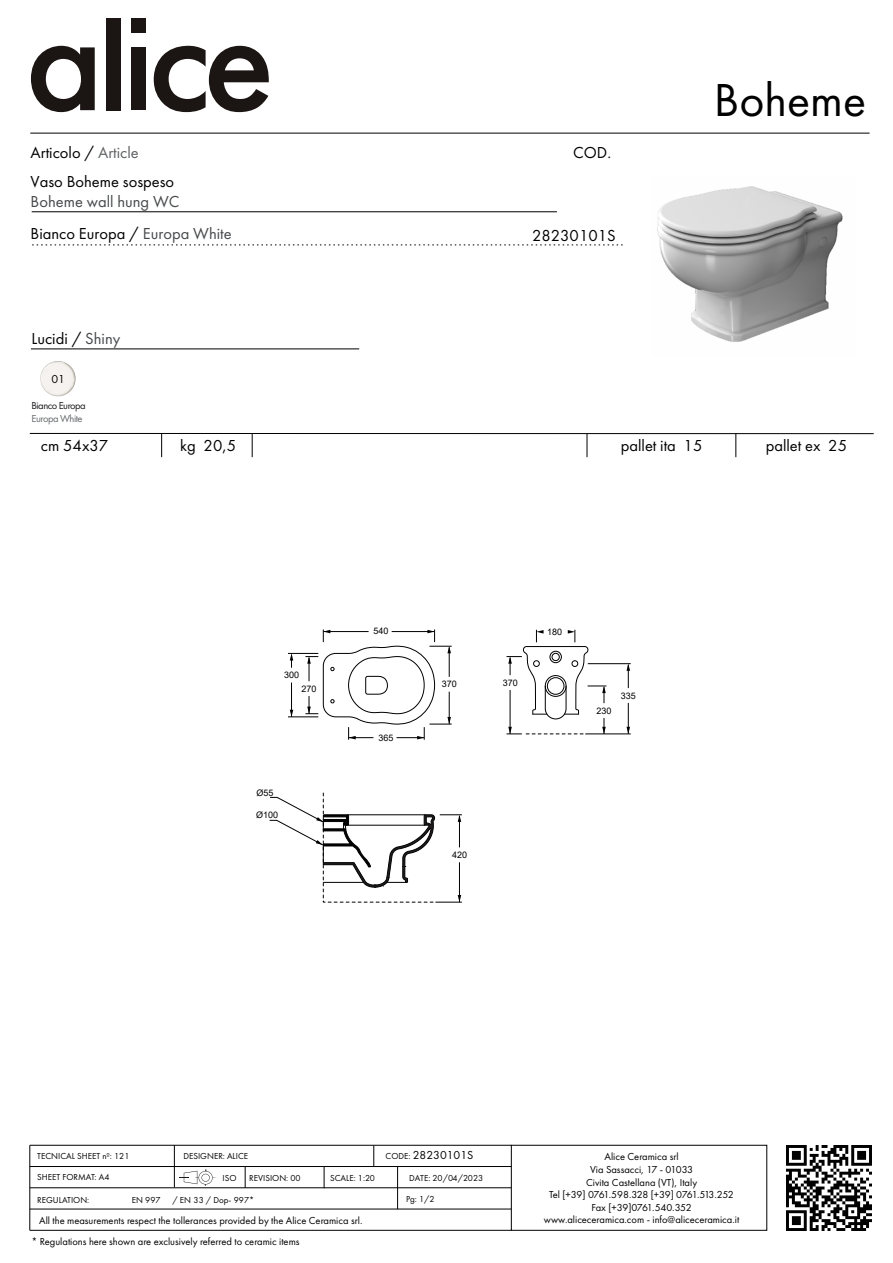
<style>
.page{position:relative;width:893px;height:1263px;background:#fff}
.page>*{position:absolute;margin:0;border:0;box-sizing:border-box;transform-origin:0 0}
.t1{font:48px "Futura PT";color:#010101}
.t2{font:16.5px "Futura PT";color:#000}
.t3{font:16.5px/32px "Futura PT";color:#46484a}
.t4{font:12px "Futura PT";color:#000}
.t5{font:10.5px/12.6px "Futura PT";color:#000;text-align:center}
.t6{font:10.5px "Futura PT";letter-spacing:-.05em;color:#19181c}
.t7{font:10.5px "Futura PT";letter-spacing:-.05em;color:#65696a}
.t8{font:9px "Futura PT";color:#000}
.t9{font:9px "Arial";color:#000}
.s1{color:#5e6163}
.s2{color:#000}
.s3{color:#46484a}
.s4{font-size:9px}
</style>
<div class="page">
<img style="left:31px;top:349px;width:66px;height:48px">
<img style="left:786px;top:1145px;width:85px;height:85px">
<svg style="left:31px;top:46px;width:64px;height:66px"></svg>
<div style="left:106px;top:18px;width:14px;height:92px;background:#1b1513"></div>
<div style="left:131px;top:47px;width:15px;height:63px;background:#1b1513"></div>
<svg style="left:154px;top:46px;width:115px;height:66px"></svg>
<div style="left:131px;top:18px;width:15px;height:15px;background:#1b1513"></div>
<div style="left:511px;top:1145px;width:256px;height:86px;border:1px solid #000"></div>
<svg style="left:32px;top:245px;width:591px;height:1px"></svg>
<hr style="left:30px;top:133px;width:840px;height:1px;background:#000">
<hr style="left:32px;top:211px;width:525px;height:1px;background:#000">
<svg style="left:373px;top:1146px;width:1px;height:20px"></svg>
<svg style="left:324px;top:1167px;width:1px;height:20px"></svg>
<svg style="left:245px;top:1167px;width:1px;height:20px"></svg>
<svg style="left:174px;top:1146px;width:43px;height:41px"></svg>
<hr style="left:397px;top:1166px;width:1px;height:43px;background:#000">
<hr style="left:30px;top:1209px;width:481px;height:1px;background:#000">
<hr style="left:30px;top:1166px;width:481px;height:1px;background:#000">
<hr style="left:30px;top:1187px;width:481px;height:1px;background:#000">
<hr style="left:29px;top:1145px;width:1px;height:85px;background:#000">
<hr style="left:30px;top:1145px;width:481px;height:1px;background:#000">
<hr style="left:30px;top:1230px;width:481px;height:1px;background:#000">
<hr style="left:30px;top:433px;width:844px;height:1px;background:#000">
<svg style="left:735px;top:434px;width:1px;height:23px"></svg>
<svg style="left:587px;top:434px;width:1px;height:23px"></svg>
<svg style="left:252px;top:434px;width:1px;height:23px"></svg>
<svg style="left:161px;top:434px;width:1px;height:23px"></svg>
<hr style="left:31px;top:348px;width:328px;height:1px;background:#000">
<img style="left:657px;top:186px;width:186px;height:156px">
<svg style="left:290px;top:710px;width:3px;height:7px"></svg>
<hr style="left:288px;top:653px;width:30px;height:1px;background:#000">
<hr style="left:288px;top:717px;width:30px;height:1px;background:#000">
<hr style="left:291px;top:682px;width:1px;height:35px;background:#000">
<svg style="left:290px;top:653px;width:3px;height:15px"></svg>
<svg style="left:626px;top:727px;width:4px;height:7px"></svg>
<hr style="left:588px;top:663px;width:43px;height:1px;background:#000">
<hr style="left:585px;top:734px;width:46px;height:1px;background:#000">
<hr style="left:628px;top:703px;width:1px;height:31px;background:#000">
<svg style="left:626px;top:664px;width:4px;height:24px"></svg>
<svg style="left:506px;top:630px;width:100px;height:105px"></svg>
<svg style="left:305px;top:629px;width:147px;height:111px"></svg>
<svg style="left:269px;top:793px;width:193px;height:110px"></svg>
<h2 class="t2" style="left:31px;top:142px;width:110px">Articolo / <span class="s1">Article</span></h2>
<h2 class="t2" style="left:573px;top:142px;width:39px">COD.</h2>
<h2 class="t2" style="left:31px;top:172px;width:145px">Vaso Boheme sospeso</h2>
<h2 class="t3" style="left:31px;top:185px;width:203px">Boheme wall hung WC<br><span class="s2">Bianco Europa /</span> Europa White</h2>
<h2 class="t2" style="left:532px;top:226px;width:85px">28230101S</h2>
<h2 class="t2" style="left:31px;top:328px;width:90px">Lucidi / <span class="s3">Shiny</span></h2>
<p class="t4" style="left:51px;top:372px;width:15px">01</p>
<p class="t6" style="left:32px;top:399px;width:56px">Bianco Europa</p>
<p class="t7" style="left:32px;top:412px;width:52px">Europa White</p>
<h1 class="t1" style="left:714px;top:72px;width:154px">Boheme</h1>
<h2 class="t2" style="left:41px;top:435px;width:69px">cm 54x37</h2>
<h2 class="t2" style="left:180px;top:435px;width:57px">kg 20,5</h2>
<h2 class="t2" style="left:621px;top:436px;width:83px">pallet ita 15</h2>
<h2 class="t2" style="left:766px;top:436px;width:83px">pallet ex 25</h2>
<p class="t9" style="left:284px;top:669px;width:17px">300</p>
<p class="t9" style="left:302px;top:682px;width:17px">270</p>
<p class="t9" style="left:256px;top:786px;width:19px">Ø55</p>
<p class="t9" style="left:256px;top:809px;width:24px">Ø100</p>
<p class="t9" style="left:373px;top:625px;width:17px">540</p>
<p class="t9" style="left:378px;top:731px;width:17px">365</p>
<p class="t9" style="left:442px;top:678px;width:17px">370</p>
<p class="t9" style="left:503px;top:676px;width:17px">370</p>
<p class="t9" style="left:547px;top:625px;width:17px">180</p>
<p class="t9" style="left:597px;top:704px;width:17px">230</p>
<p class="t9" style="left:621px;top:689px;width:17px">335</p>
<p class="t9" style="left:452px;top:849px;width:17px">420</p>
<p class="t8" style="left:183px;top:1151px;width:66px">DESIGNER: ALICE</p>
<p class="t4" style="left:386px;top:1148px;width:89px"><span class="s4">CODE:</span> 28230101S</p>
<p class="t8" style="left:409px;top:1173px;width:76px">DATE: 20/04/2023</p>
<p class="t8" style="left:37px;top:1151px;width:94px">TECNICAL SHEET nº: 121</p>
<p class="t8" style="left:37px;top:1194px;width:54px">REGULATION:</p>
<p class="t8" style="left:132px;top:1194px;width:30px">EN 997</p>
<p class="t8" style="left:172px;top:1194px;width:83px">/ EN 33 / Dop- 997*</p>
<p class="t5" style="left:31px;top:1211px;width:333px;line-height:20.1px;text-align:left;text-indent:8px">All the measurements respect the tollerances provided by the Alice Ceramica srl. * Regulations here shown are exclusively referred to ceramic items</p>
<p class="t8" style="left:37px;top:1172px;width:74px">SHEET FORMAT: A4</p>
<p class="t8" style="left:222px;top:1172px;width:16px">ISO</p>
<p class="t8" style="left:330px;top:1173px;width:46px">SCALE: 1:20</p>
<p class="t8" style="left:249px;top:1173px;width:53px">REVISION: 00</p>
<p class="t8" style="left:406px;top:1194px;width:30px">Pg: 1/2</p>
<p class="t5" style="left:544px;top:1150px;width:197px">Alice Ceramica srl<br>Via Sassacci, 17 - 01033<br>Civita Castellana (VT), Italy<br>Tel [+39] 0761.598.328 [+39] 0761.513.252<br>Fax [+39]0761.540.352 www.aliceceramica.com - info@aliceceramica.it</p>
</div>
